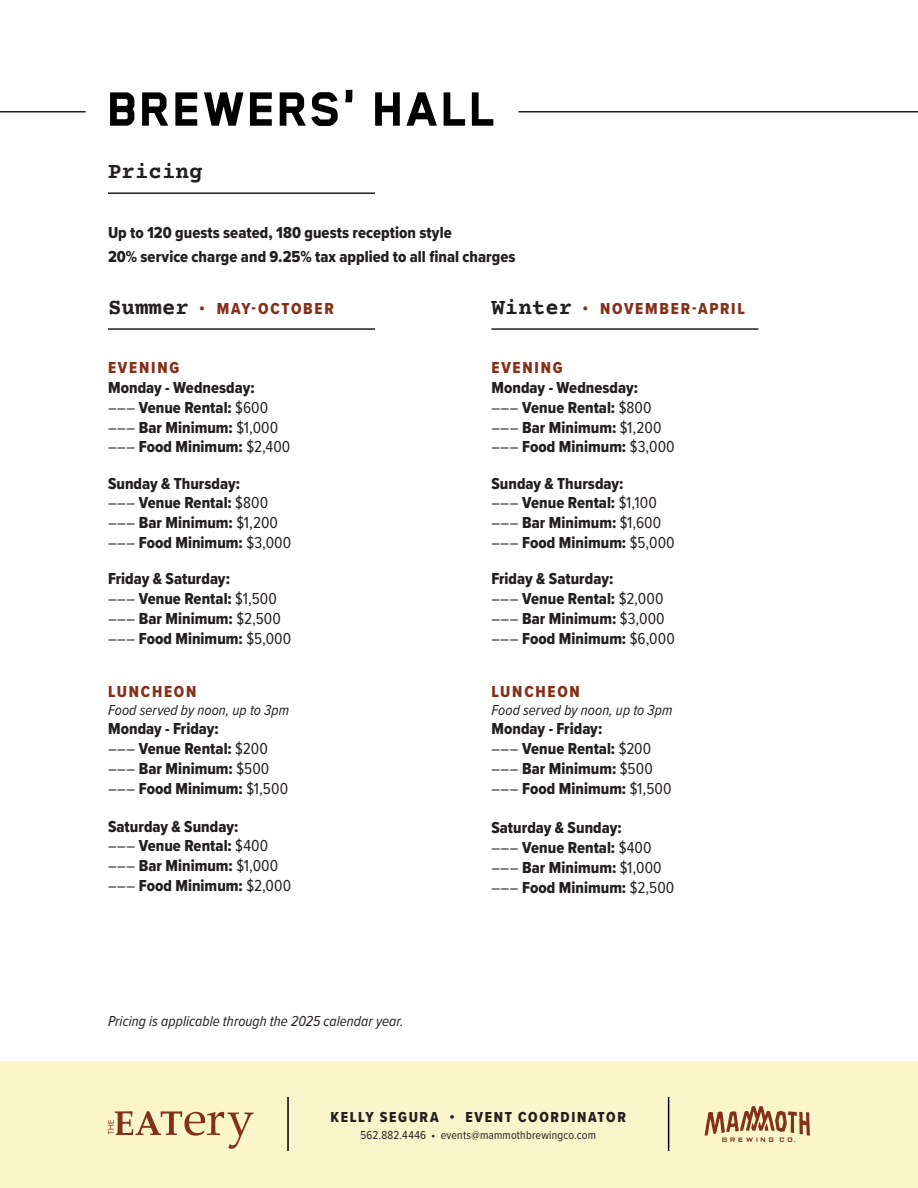
<style>
.page{position:relative;width:918px;height:1188px;background:#fff}
.page>*{position:absolute;margin:0;border:0;box-sizing:border-box;transform-origin:0 0}
.t1{font:800 55.5px "Blender Pro";letter-spacing:.04em;color:#000001}
.t2{font:700 22.5px "Courier Prime";color:#231f20}
.t3{font:16.5px "Proxima Nova Cond Extrabld";color:#231f20}
.t4{font:16.5px "Proxima Nova Cond Extrabld";letter-spacing:.105em;color:#833019}
.t5{font:italic 15px "Proxima Nova Cond";letter-spacing:.005em;color:#231f20}
.t6{font:15px "Proxima Nova Cond Extrabld";letter-spacing:.11em;color:#231f20}
.t7{font:12px "Proxima Nova Cond";letter-spacing:.015em;color:#231f20}
.s1{font-family:"Courier Prime";font-weight:700;font-size:22.5px;color:#231f20}
.s2{font-family:"Proxima Nova Cond"}
</style>
<div class="page">
<div style="left:0;top:1061px;width:918px;height:127px;background:#fbf5cc"></div>
<svg style="left:108px;top:1111px;width:146px;height:38px"></svg>
<hr style="left:287px;top:1097px;width:2px;height:54px;background:#000001">
<hr style="left:668px;top:1097px;width:1px;height:54px;background:#000001">
<svg style="left:705px;top:1106px;width:105px;height:36px"></svg>
<hr style="left:108px;top:328px;width:267px;height:2px;background:#231f20">
<hr style="left:0;top:111px;width:86px;height:2px;background:#231f20">
<hr style="left:519px;top:111px;width:399px;height:2px;background:#231f20">
<hr style="left:491px;top:328px;width:267px;height:2px;background:#231f20">
<hr style="left:108px;top:192px;width:267px;height:2px;background:#231f20">
<p class="t1" style="left:108px;top:79px;width:389px">BREWERS' HALL</p>
<p class="t2" style="left:108px;top:158px;width:96px">Pricing</p>
<p class="t3" style="left:108px;top:220px;width:345px">Up to 120 guests seated, 180 guests reception style</p>
<p class="t3" style="left:108px;top:244px;width:409px">20% service charge and 9.25% tax applied to all final charges</p>
<p class="t4" style="left:108px;top:296px;width:227px"><span class="s1">Summer</span> • MAY-OCTOBER</p>
<p class="t4" style="left:108px;top:356px;width:73px">EVENING</p>
<p class="t3" style="left:108px;top:375px;width:148px">Monday - Wednesday:</p>
<p class="t3" style="left:108px;top:395px;width:162px"><span class="s2">–––</span> Venue Rental: <span class="s2">$600</span></p>
<p class="t3" style="left:108px;top:415px;width:172px"><span class="s2">–––</span> Bar Minimum: <span class="s2">$1,000</span></p>
<p class="t3" style="left:108px;top:435px;width:184px"><span class="s2">–––</span> Food Minimum: <span class="s2">$2,400</span></p>
<p class="t3" style="left:108px;top:471px;width:134px">Sunday &amp; Thursday:</p>
<p class="t3" style="left:108px;top:491px;width:162px"><span class="s2">–––</span> Venue Rental: <span class="s2">$800</span></p>
<p class="t3" style="left:108px;top:511px;width:172px"><span class="s2">–––</span> Bar Minimum: <span class="s2">$1,200</span></p>
<p class="t3" style="left:108px;top:530px;width:185px"><span class="s2">–––</span> Food Minimum: <span class="s2">$3,000</span></p>
<p class="t3" style="left:108px;top:567px;width:123px">Friday &amp; Saturday:</p>
<p class="t3" style="left:108px;top:587px;width:171px"><span class="s2">–––</span> Venue Rental: <span class="s2">$1,500</span></p>
<p class="t3" style="left:108px;top:606px;width:175px"><span class="s2">–––</span> Bar Minimum: <span class="s2">$2,500</span></p>
<p class="t3" style="left:108px;top:626px;width:185px"><span class="s2">–––</span> Food Minimum: <span class="s2">$5,000</span></p>
<p class="t4" style="left:108px;top:679px;width:90px">LUNCHEON</p>
<p class="t5" style="left:108px;top:699px;width:183px">Food served by noon, up to 3pm</p>
<p class="t3" style="left:108px;top:717px;width:112px">Monday - Friday:</p>
<p class="t3" style="left:108px;top:737px;width:161px"><span class="s2">–––</span> Venue Rental: <span class="s2">$200</span></p>
<p class="t3" style="left:108px;top:756px;width:163px"><span class="s2">–––</span> Bar Minimum: <span class="s2">$500</span></p>
<p class="t3" style="left:108px;top:776px;width:182px"><span class="s2">–––</span> Food Minimum: <span class="s2">$1,500</span></p>
<p class="t3" style="left:108px;top:814px;width:132px">Saturday &amp; Sunday:</p>
<p class="t3" style="left:108px;top:834px;width:162px"><span class="s2">–––</span> Venue Rental: <span class="s2">$400</span></p>
<p class="t3" style="left:108px;top:854px;width:172px"><span class="s2">–––</span> Bar Minimum: <span class="s2">$1,000</span></p>
<p class="t3" style="left:108px;top:873px;width:185px"><span class="s2">–––</span> Food Minimum: <span class="s2">$2,000</span></p>
<p class="t5" style="left:108px;top:1010px;width:297px">Pricing is applicable through the 2025 calendar year.</p>
<p class="t4" style="left:491px;top:296px;width:255px"><span class="s1">Winter</span> • NOVEMBER-APRIL</p>
<p class="t4" style="left:491px;top:356px;width:73px">EVENING</p>
<p class="t3" style="left:491px;top:375px;width:148px">Monday - Wednesday:</p>
<p class="t3" style="left:491px;top:395px;width:162px"><span class="s2">–––</span> Venue Rental: <span class="s2">$800</span></p>
<p class="t3" style="left:491px;top:415px;width:172px"><span class="s2">–––</span> Bar Minimum: <span class="s2">$1,200</span></p>
<p class="t3" style="left:491px;top:435px;width:185px"><span class="s2">–––</span> Food Minimum: <span class="s2">$3,000</span></p>
<p class="t3" style="left:491px;top:471px;width:134px">Sunday &amp; Thursday:</p>
<p class="t3" style="left:491px;top:491px;width:167px"><span class="s2">–––</span> Venue Rental: <span class="s2">$1,100</span></p>
<p class="t3" style="left:491px;top:511px;width:171px"><span class="s2">–––</span> Bar Minimum: <span class="s2">$1,600</span></p>
<p class="t3" style="left:491px;top:530px;width:185px"><span class="s2">–––</span> Food Minimum: <span class="s2">$5,000</span></p>
<p class="t3" style="left:491px;top:567px;width:123px">Friday &amp; Saturday:</p>
<p class="t3" style="left:491px;top:587px;width:174px"><span class="s2">–––</span> Venue Rental: <span class="s2">$2,000</span></p>
<p class="t3" style="left:491px;top:606px;width:175px"><span class="s2">–––</span> Bar Minimum: <span class="s2">$3,000</span></p>
<p class="t3" style="left:491px;top:626px;width:185px"><span class="s2">–––</span> Food Minimum: <span class="s2">$6,000</span></p>
<p class="t4" style="left:491px;top:679px;width:90px">LUNCHEON</p>
<p class="t5" style="left:491px;top:699px;width:183px">Food served by noon, up to 3pm</p>
<p class="t3" style="left:491px;top:717px;width:112px">Monday - Friday:</p>
<p class="t3" style="left:491px;top:737px;width:161px"><span class="s2">–––</span> Venue Rental: <span class="s2">$200</span></p>
<p class="t3" style="left:491px;top:756px;width:163px"><span class="s2">–––</span> Bar Minimum: <span class="s2">$500</span></p>
<p class="t3" style="left:491px;top:776px;width:182px"><span class="s2">–––</span> Food Minimum: <span class="s2">$1,500</span></p>
<p class="t3" style="left:491px;top:816px;width:132px">Saturday &amp; Sunday:</p>
<p class="t3" style="left:491px;top:836px;width:162px"><span class="s2">–––</span> Venue Rental: <span class="s2">$400</span></p>
<p class="t3" style="left:491px;top:855px;width:172px"><span class="s2">–––</span> Bar Minimum: <span class="s2">$1,000</span></p>
<p class="t3" style="left:491px;top:875px;width:185px"><span class="s2">–––</span> Food Minimum: <span class="s2">$2,500</span></p>
<p class="t6" style="left:331px;top:1106px;width:297px">KELLY SEGURA • EVENT COORDINATOR</p>
<p class="t7" style="left:361px;top:1126px;width:237px">562.882.4446 • events@mammothbrewingco.com</p>
</div>
